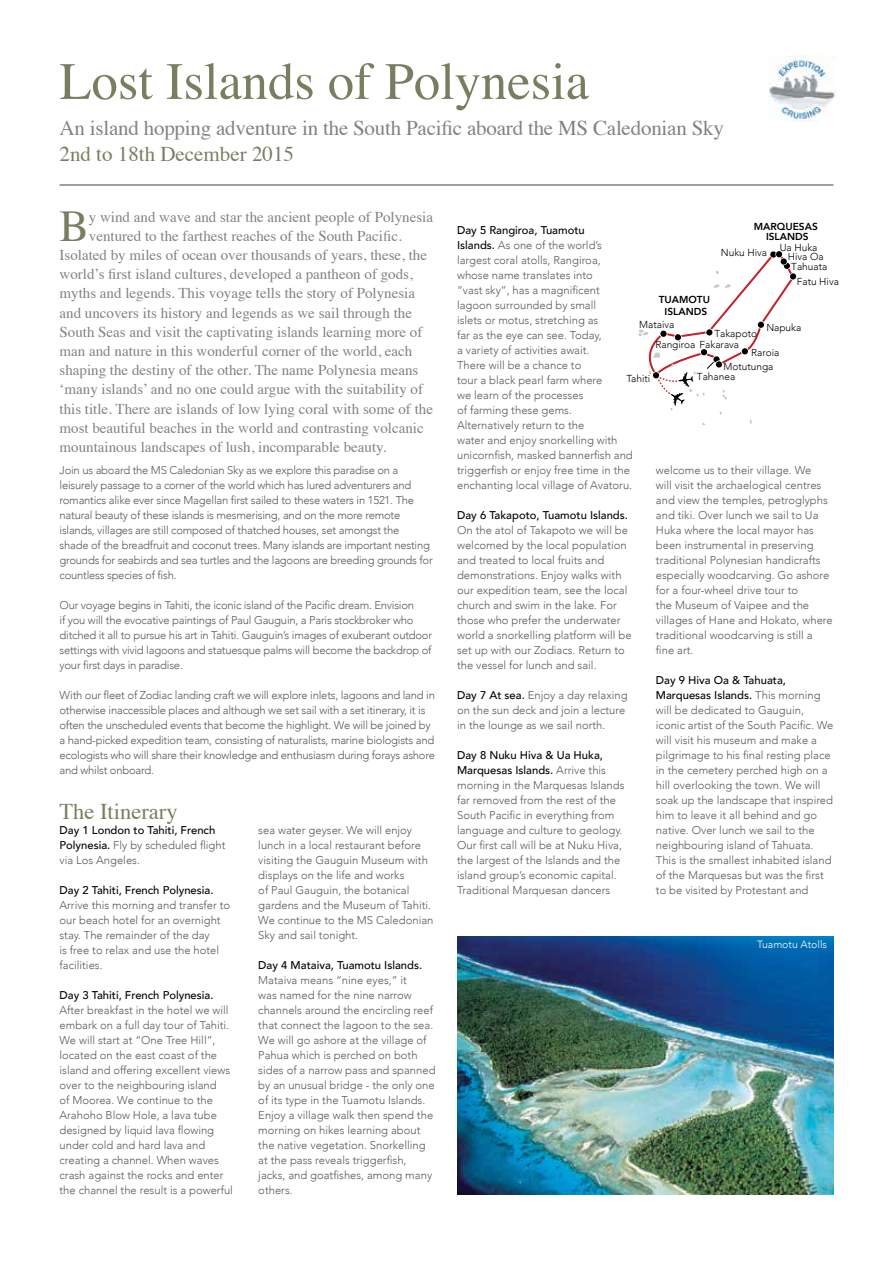
<style>
.page{position:relative;width:893px;height:1263px;background:#fff}
.page>*{position:absolute;margin:0;border:0;box-sizing:border-box;transform-origin:0 0}
.t1{font:52.5px "Times";color:#787f61}
.t2{font:43.95px "Times";color:#787f61}
.t3{font:22.5px "Times";color:#787f61}
.t4{font:21px "Times";letter-spacing:-.01em;color:#808285}
.t5{font:21px "Times";color:#787f61}
.t6{font:15px "Times";color:#808285}
.t7{font:300 11.25px/15px "Avenir";color:#58595b}
.t8{font:300 11.25px/15px "Avenir";letter-spacing:-.02em;color:#58595b}
.t9{font:500 11.25px/15px "Avenir";color:#000}
.t10{font:300 10.5px "Avenir";color:#fff}
.t11{font:300 10.05px/14.1px "Avenir";color:#000}
.t12{font:800 10.05px/10.1px "Avenir";color:#000;text-align:center}
.s1{font-weight:300;color:#58595b}
.s2{font-weight:500;color:#000}
</style>
<div class="page">
<hr style="left:60px;top:184px;width:773px;height:2px;background:#808285">
<div style="left:775px;top:250px;width:8px;height:8px;border:1px solid #fff;border-radius:50%"></div>
<div style="left:789px;top:273px;width:8px;height:7px;border:1px solid #fff;border-radius:50%"></div>
<div style="left:790px;top:273px;width:6px;height:7px;background:#0c0c0c;border-radius:50%"></div>
<svg style="left:639px;top:251px;width:156px;height:173px"></svg>
<img style="left:457px;top:937px;width:376px;height:257px">
<img style="left:768px;top:55px;width:68px;height:67px">
<h1 class="t1" style="left:60px;top:32px;width:531px">Lost Islands of Polynesia</h1>
<h3 class="t4" style="left:60px;top:109px;width:666px">An island hopping adventure in the South Pacific aboard the MS Caledonian Sky</h3>
<h3 class="t5" style="left:60px;top:134px;width:236px">2nd to 18th December 2015</h3>
<h2 class="t2" style="left:60px;top:185px;width:31px">B</h2>
<h3 class="t6" style="left:89px;top:203px;width:346px">y wind and wave and star the ancient people of Polynesia</h3>
<h3 class="t6" style="left:89px;top:222px;width:314px">ventured to the farthest reaches of the South Pacific.</h3>
<h3 class="t6" style="left:60px;top:241px;width:369px">Isolated by miles of ocean over thousands of years, these, the</h3>
<h3 class="t6" style="left:60px;top:260px;width:355px">world’s first island cultures, developed a pantheon of gods,</h3>
<h3 class="t6" style="left:60px;top:279px;width:357px">myths and legends. This voyage tells the story of Polynesia</h3>
<h3 class="t6" style="left:60px;top:299px;width:354px">and uncovers its history and legends as we sail through the</h3>
<h3 class="t6" style="left:60px;top:318px;width:364px">South Seas and visit the captivating islands learning more of</h3>
<h3 class="t6" style="left:60px;top:337px;width:354px">man and nature in this wonderful corner of the world, each</h3>
<h3 class="t6" style="left:60px;top:356px;width:360px">shaping the destiny of the other. The name Polynesia means</h3>
<h3 class="t6" style="left:60px;top:375px;width:365px">‘many islands’ and no one could argue with the suitability of</h3>
<h3 class="t6" style="left:60px;top:395px;width:375px">this title. There are islands of low lying coral with some of the</h3>
<h3 class="t6" style="left:60px;top:414px;width:366px">most beautiful beaches in the world and contrasting volcanic</h3>
<h3 class="t6" style="left:60px;top:433px;width:328px">mountainous landscapes of lush, incomparable beauty.</h3>
<p class="t8" style="left:60px;top:463px;width:375px">Join us aboard the MS Caledonian Sky as we explore this paradise on a leisurely passage to a corner of the world which has lured adventurers and romantics alike ever since Magellan first sailed to these waters in 1521. The natural beauty of these islands is mesmerising, and on the more remote islands, villages are still composed of thatched houses, set amongst the<br>shade of the breadfruit and coconut trees. Many islands are important nesting grounds for seabirds and sea turtles and the lagoons are breeding grounds for countless species of fish.</p>
<p class="t8" style="left:60px;top:598px;width:374px">Our voyage begins in Tahiti, the iconic island of the Pacific dream. Envision<br>if you will the evocative paintings of Paul Gauguin, a Paris stockbroker who ditched it all to pursue his art in Tahiti. Gauguin’s images of exuberant outdoor settings with vivid lagoons and statuesque palms will become the backdrop of your first days in paradise.</p>
<p class="t8" style="left:60px;top:688px;width:377px">With our fleet of Zodiac landing craft we will explore inlets, lagoons and land in otherwise inaccessible places and although we set sail with a set itinerary, it is often the unscheduled events that become the highlight. We will be joined by a hand-picked expedition team, consisting of naturalists, marine biologists and ecologists who will share their knowledge and enthusiasm during forays ashore and whilst onboard.</p>
<h3 class="t3" style="left:60px;top:790px;width:120px">The Itinerary</h3>
<p class="t9" style="left:60px;top:822px;width:167px">Day 1 London to Tahiti, French<br>Polynesia. <span class="s1">Fly by scheduled flight via Los Angeles.</span></p>
<p class="t9" style="left:60px;top:882px;width:156px">Day 2 Tahiti, French Polynesia.</p>
<p class="t7" style="left:60px;top:898px;width:172px">Arrive this morning and transfer to our beach hotel for an overnight stay. The remainder of the day<br>is free to relax and use the hotel facilities.</p>
<p class="t9" style="left:60px;top:987px;width:156px">Day 3 Tahiti, French Polynesia.</p>
<p class="t7" style="left:60px;top:1003px;width:175px">After breakfast in the hotel we will embark on a full day tour of Tahiti.<br>We will start at “One Tree Hill”, located on the east coast of the island and offering excellent views over to the neighbouring island<br>of Moorea. We continue to the<br>Arahoho Blow Hole, a lava tube designed by liquid lava flowing under cold and hard lava and creating a channel. When waves crash against the rocks and enter the channel the result is a powerful</p>
<p class="t7" style="left:258px;top:823px;width:177px">sea water geyser. We will enjoy lunch in a local restaurant before visiting the Gauguin Museum with displays on the life and works<br>of Paul Gauguin, the botanical gardens and the Museum of Tahiti.<br>We continue to the MS Caledonian<br>Sky and sail tonight.</p>
<p class="t9" style="left:258px;top:957px;width:165px">Day 4 Mataiva, Tuamotu Islands.</p>
<p class="t7" style="left:258px;top:973px;width:179px">Mataiva means “nine eyes,” it<br>was named for the nine narrow channels around the encircling reef that connect the lagoon to the sea.<br>We will go ashore at the village of<br>Pahua which is perched on both sides of a narrow pass and spanned by an unusual bridge - the only one of its type in the Tuamotu Islands.<br>Enjoy a village walk then spend the morning on hikes learning about the native vegetation. Snorkelling at the pass reveals triggerfish, jacks, and goatfishes, among many others.</p>
<p class="t12" style="left:754px;top:221px;width:66px">MARQUESAS<br>ISLANDS</p>
<p class="t7" style="left:457px;top:222px;width:177px"><span class="s2">Day 5 Rangiroa, Tuamotu<br>Islands.</span> As one of the world’s largest coral atolls, Rangiroa, whose name translates into<br>“vast sky”, has a magnificent lagoon surrounded by small<br>islets or motus, stretching as<br>far as the eye can see. Today,<br>a variety of activities await.<br>There will be a chance to<br>tour a black pearl farm where<br>we learn of the processes<br>of farming these gems.<br>Alternatively return to the<br>water and enjoy snorkelling with unicornfish, masked bannerfish and triggerfish or enjoy free time in the enchanting local village of Avatoru.</p>
<p class="t9" style="left:457px;top:507px;width:172px">Day 6 Takapoto, Tuamotu Islands.</p>
<p class="t7" style="left:457px;top:522px;width:176px">On the atol of Takapoto we will be welcomed by the local population and treated to local fruits and demonstrations. Enjoy walks with our expedition team, see the local church and swim in the lake. For those who prefer the underwater world a snorkelling platform will be set up with our Zodiacs. Return to the vessel for lunch and sail.</p>
<p class="t7" style="left:457px;top:687px;width:172px"><span class="s2">Day 7 At sea.</span> Enjoy a day relaxing on the sun deck and join a lecture in the lounge as we sail north.</p>
<p class="t7" style="left:457px;top:747px;width:169px"><span class="s2">Day 8 Nuku Hiva &amp; Ua Huka,<br>Marquesas Islands.</span> Arrive this morning in the Marquesas Islands far removed from the rest of the<br>South Pacific in everything from language and culture to geology.<br>Our first call will be at Nuku Hiva, the largest of the Islands and the island group’s economic capital.<br>Traditional Marquesan dancers</p>
<p class="t11" style="left:780px;top:240px;width:39px">Ua Huka</p>
<p class="t11" style="left:721px;top:245px;width:48px">Nuku Hiva</p>
<p class="t11" style="left:788px;top:250px;width:37px">Hiva Oa</p>
<p class="t11" style="left:791px;top:259px;width:38px">Tahuata</p>
<p class="t11" style="left:797px;top:274px;width:44px">Fatu Hiva</p>
<p class="t12" style="left:659px;top:292px;width:53px;line-height:12.1px">TUAMOTU<br>ISLANDS</p>
<p class="t11" style="left:639px;top:317px;width:37px">Mataiva</p>
<p class="t11" style="left:766px;top:321px;width:37px">Napuka</p>
<p class="t11" style="left:723px;top:346px;width:57px;text-indent:28px">Raroia<br>Motutunga</p>
<p class="t11" style="left:697px;top:369px;width:40px">Tahanea</p>
<p class="t11" style="left:714px;top:326px;width:44px">Takapoto</p>
<p class="t11" style="left:655px;top:337px;width:85px">Rangiroa Fakarava</p>
<p class="t11" style="left:627px;top:371px;width:25px">Tahiti</p>
<p class="t7" style="left:656px;top:463px;width:178px">welcome us to their village. We<br>will visit the archaelogical centres and view the temples, petroglyphs and tiki. Over lunch we sail to Ua<br>Huka where the local mayor has been instrumental in preserving traditional Polynesian handicrafts especially woodcarving. Go ashore for a four-wheel drive tour to<br>the Museum of Vaipee and the villages of Hane and Hokato, where traditional woodcarving is still a fine art.</p>
<p class="t7" style="left:656px;top:673px;width:179px"><span class="s2">Day 9 Hiva Oa &amp; Tahuata,<br>Marquesas Islands.</span> This morning will be dedicated to Gauguin, iconic artist of the South Pacific. We will visit his museum and make a pilgrimage to his final resting place in the cemetery perched high on a hill overlooking the town. We will soak up the landscape that inspired him to leave it all behind and go native. Over lunch we sail to the neighbouring island of Tahuata.<br>This is the smallest inhabited island of the Marquesas but was the first to be visited by Protestant and</p>
<p class="t10" style="left:757px;top:938px;width:72px">Tuamotu Atolls</p>
</div>
